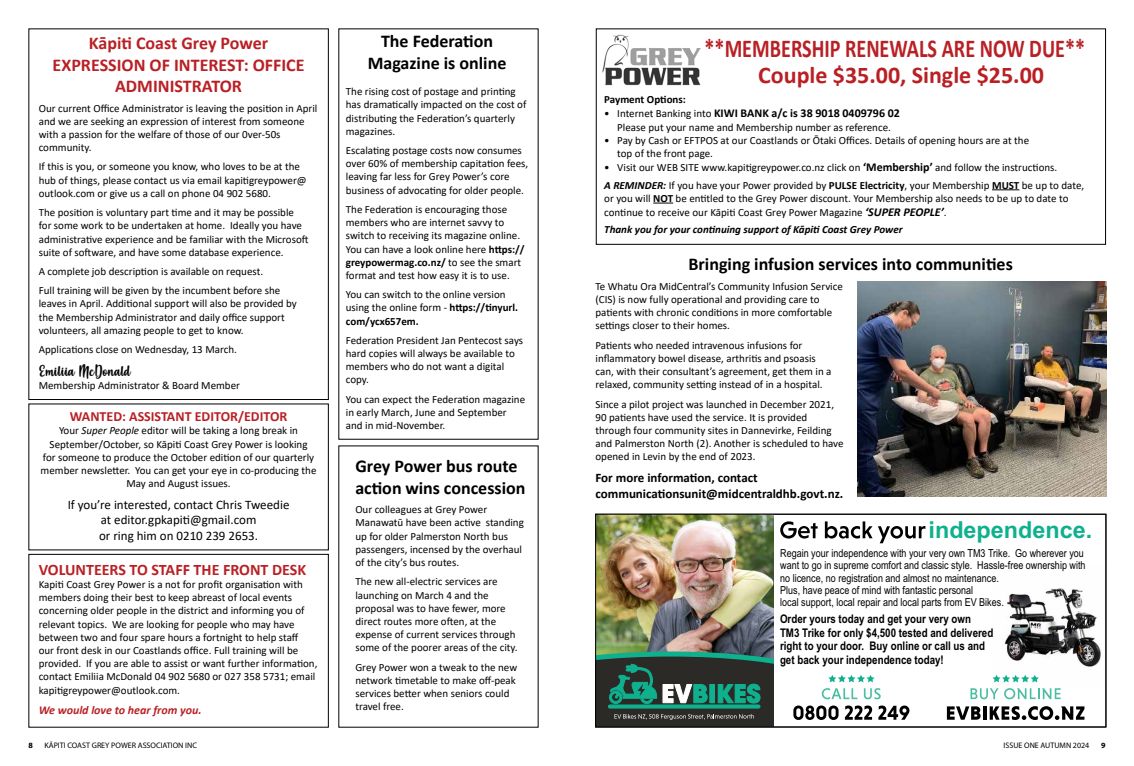
<style>
.page{position:relative;width:1134px;height:766px;background:#fff}
.page>*{position:absolute;margin:0;border:0;box-sizing:border-box;transform-origin:0 0}
.t1{font:700 25.8px "Calibri";color:#b92025;scale:.78 1}
.t2{font:700 24px "Calibri";color:#b92025}
.t3{font:700 23.4px "Arial";color:#0fb08e}
.t4{font:700 18px/21.6px "Calibri";color:#000;text-align:center}
.t5{font:700 18px/21.6px "Calibri";color:#b92025;text-align:center}
.t6{font:700 16px "Calibri";color:#b92025}
.t7{font:700 14px "Calibri";color:#b92025}
.t8{font:14px "Misses";color:#000}
.t9{font:13px/15.6px "Calibri";color:#000;text-align:center}
.t10{font:700 13px/15.6px "Calibri";color:#000}
.t11{font:700 12px "Calibri";color:#000}
.t12{font:italic 700 12px "Calibri";color:#b92025}
.t13{font:700 11.9px/13.6px "Arial Narrow";color:#000}
.t14{font:11px/13.2px "Calibri";color:#000}
.t15{font:11px/12.5px "Arial Narrow";color:#000}
.t16{font:italic 700 11px "Calibri";color:#000}
.t17{font:700 11px "Calibri";color:#000}
.t18{font:8px "Myriad Pro";color:#000}
.t19{font:700 8px "Myriad Pro";color:#000}
.s1{font-style:italic}
.s2{font-weight:700}
.s3{font-weight:400;font-size:11px}
.s4{font-weight:700;font-size:12px}
.s5{font-weight:700;font-style:italic}
.s6{font-weight:700;font-style:italic;font-size:12px}
</style>
<div class="page">
<img style="left:994px;top:588px;width:107px;height:95px">
<svg style="left:780px;top:521px;width:38px;height:17px"></svg>
<svg style="left:825px;top:521px;width:47px;height:17px"></svg>
<svg style="left:878px;top:526px;width:47px;height:17px"></svg>
<svg style="left:828px;top:675px;width:46px;height:7px"></svg>
<svg style="left:822px;top:688px;width:35px;height:11px"></svg>
<svg style="left:864px;top:688px;width:17px;height:11px"></svg>
<svg style="left:793px;top:705px;width:45px;height:14px"></svg>
<svg style="left:845px;top:705px;width:27px;height:14px"></svg>
<svg style="left:878px;top:705px;width:31px;height:14px"></svg>
<svg style="left:992px;top:674px;width:47px;height:8px"></svg>
<svg style="left:970px;top:688px;width:28px;height:11px"></svg>
<svg style="left:1004px;top:688px;width:57px;height:11px"></svg>
<svg style="left:947px;top:706px;width:137px;height:13px"></svg>
<img style="left:597px;top:515px;width:176px;height:133px">
<svg style="left:597px;top:648px;width:176px;height:77px;background:#31584c"></svg>
<div style="left:595px;top:513px;width:511px;height:214px;border:1px solid #000"></div>
<div style="left:28px;top:28px;width:301px;height:372px;border:1px solid #000"></div>
<div style="left:28px;top:553px;width:301px;height:174px;border:1px solid #000"></div>
<img style="left:858px;top:281px;width:248px;height:215px">
<img style="left:602px;top:34px;width:99px;height:52px">
<svg style="left:992px;top:189px;width:27px;height:1px"></svg>
<svg style="left:653px;top:203px;width:20px;height:1px"></svg>
<div style="left:596px;top:28px;width:510px;height:217px;border:1px solid #000"></div>
<h3 class="t5" style="left:53px;top:32px;width:253px">Kāpiti Coast Grey Power<br>EXPRESSION OF INTEREST: OFFICE<br>ADMINISTRATOR</h3>
<p class="t14" style="left:39px;top:101px;width:280px">Our current Office Administrator is leaving the position in April and we are seeking an expression of interest from someone with a passion for the welfare of those of our 0ver-50s community.</p>
<p class="t14" style="left:39px;top:160px;width:270px">If this is you, or someone you know, who loves to be at the hub of things, please contact us via email kapitigreypower@ outlook.com or give us a call on phone 04 902 5680.</p>
<p class="t14" style="left:39px;top:205px;width:271px">The position is voluntary part time and it may be possible for some work to be undertaken at home. Ideally you have administrative experience and be familiar with the Microsoft suite of software, and have some database experience.</p>
<p class="t14" style="left:39px;top:261px;width:243px;line-height:19.2px">A complete job description is available on request.<br>Full training will be given by the incumbent before she</p>
<p class="t14" style="left:39px;top:297px;width:260px">leaves in April. Additional support will also be provided by the Membership Administrator and daily office support volunteers, all amazing people to get to know.</p>
<p class="t14" style="left:39px;top:342px;width:200px">Applications close on Wednesday, 13 March.</p>
<p class="t8" style="left:39px;top:361px;width:94px">Emiliia McDonald</p>
<p class="t14" style="left:39px;top:378px;width:203px">Membership Administrator &amp; Board Member</p>
<p class="t7" style="left:70px;top:406px;width:219px">WANTED: ASSISTANT EDITOR/EDITOR</p>
<p class="t14" style="left:41px;top:424px;width:277px;text-align:center">Your <span class="s1">Super People</span> editor will be taking a long break in September/October, so Kāpiti Coast Grey Power is looking<br>for someone to produce the October edition of our quarterly member newsletter. You can get your eye in co-producing the May and August issues.</p>
<p class="t9" style="left:68px;top:496px;width:223px">If you’re interested, contact Chris Tweedie at editor.gpkapiti@gmail.com<br>or ring him on 0210 239 2653.</p>
<h3 class="t6" style="left:39px;top:558px;width:269px">VOLUNTEERS TO STAFF THE FRONT DESK</h3>
<p class="t14" style="left:39px;top:577px;width:280px">Kapiti Coast Grey Power is a not for profit organisation with members doing their best to keep abreast of local events concerning older people in the district and informing you of relevant topics. We are looking for people who may have between two and four spare hours a fortnight to help staff<br>our front desk in our Coastlands office. Full training will be provided. If you are able to assist or want further information, contact Emiliia McDonald 04 902 5680 or 027 358 5731; email kapitigreypower@outlook.com.</p>
<p class="t12" style="left:39px;top:701px;width:164px">We would love to hear from you.</p>
<h3 class="t4" style="left:368px;top:30px;width:140px">The Federation<br>Magazine is online</h3>
<p class="t14" style="left:346px;top:85px;width:182px">The rising cost of postage and printing has dramatically impacted on the cost of distributing the Federation’s quarterly magazines.</p>
<p class="t14" style="left:346px;top:143px;width:184px">Escalating postage costs now consumes over 60% of membership capitation fees, leaving far less for Grey Power’s core business of advocating for older people.</p>
<p class="t14" style="left:346px;top:202px;width:180px">The Federation is encouraging those members who are internet savvy to switch to receiving its magazine online.<br>You can have a look online here <span class="s2">https:// greypowermag.co.nz/</span> to see the smart format and test how easy it is to use.</p>
<p class="t14" style="left:346px;top:287px;width:174px">You can switch to the online version using the online form - <span class="s2">https://tinyurl. com/ycx657em.</span></p>
<p class="t14" style="left:346px;top:333px;width:179px">Federation President Jan Pentecost says hard copies will always be available to members who do not want a digital copy.</p>
<p class="t14" style="left:346px;top:392px;width:181px">You can expect the Federation magazine in early March, June and September and in mid-November.</p>
<h3 class="t4" style="left:355px;top:455px;width:172px;text-align:left">Grey Power bus route action wins concession</h3>
<p class="t14" style="left:355px;top:502px;width:170px">Our colleagues at Grey Power<br>Manawatū have been active standing up for older Palmerston North bus passengers, incensed by the overhaul of the city’s bus routes.</p>
<p class="t14" style="left:355px;top:574px;width:164px">The new all-electric services are launching on March 4 and the proposal was to have fewer, more direct routes more often, at the expense of current services through some of the poorer areas of the city.</p>
<p class="t14" style="left:355px;top:660px;width:163px">Grey Power won a tweak to the new network timetable to make off-peak services better when seniors could travel free.</p>
<h1 class="t1" style="left:704px;top:30px;width:489px">**MEMBERSHIP RENEWALS ARE NOW DUE**</h1>
<h2 class="t2" style="left:758px;top:58px;width:287px">Couple $35.00, Single $25.00</h2>
<p class="t17" style="left:604px;top:91px;width:83px">Payment Options:</p>
<p class="t11" style="left:604px;top:105px;width:297px"><span class="s3">• Internet Banking into</span> KIWI BANK a/c is 38 9018 0409796 02</p>
<p class="t14" style="left:617px;top:120px;width:275px">Please put your name and Membership number as reference.</p>
<p class="t14" style="left:617px;top:133px;width:413px;text-indent:-13px">• Pay by Cash or EFTPOS at our Coastlands or Ōtaki Offices. Details of opening hours are at the top of the front page.</p>
<p class="t14" style="left:604px;top:159px;width:481px;line-height:17.2px">• Visit our WEB SITE www.kapitigreypower.co.nz click on <span class="s4">‘Membership’</span> and follow the instructions.<br><span class="s5">A REMINDER:</span> If you have your Power provided by <span class="s2">PULSE Electricity</span>, your Membership <span class="s2">MUST</span> be up to date,</p>
<p class="t14" style="left:604px;top:191px;width:466px;line-height:14.4px">or you will <span class="s2">NOT</span> be entitled to the Grey Power discount. Your Membership also needs to be up to date to continue to receive our Kāpiti Coast Grey Power Magazine <span class="s6">‘SUPER PEOPLE’</span>.</p>
<p class="t16" style="left:604px;top:222px;width:300px">Thank you for your continuing support of Kāpiti Coast Grey Power</p>
<h3 class="t4" style="left:688px;top:253px;width:326px">Bringing infusion services into communities</h3>
<p class="t14" style="left:595px;top:279px;width:249px">Te Whatu Ora MidCentral’s Community Infusion Service (CIS) is now fully operational and providing care to patients with chronic conditions in more comfortable settings closer to their homes.</p>
<p class="t14" style="left:595px;top:338px;width:238px">Patients who needed intravenous infusions for inflammatory bowel disease, arthritis and psoasis can, with their consultant’s agreement, get them in a relaxed, community setting instead of in a hospital.</p>
<p class="t14" style="left:595px;top:397px;width:250px">Since a pilot project was launched in December 2021, 90 patients have used the service. It is provided through four community sites in Dannevirke, Feilding and Palmerston North (2). Another is scheduled to have opened in Levin by the end of 2023.</p>
<p class="t10" style="left:595px;top:469px;width:249px">For more information, contact communicationsunit@midcentraldhb.govt.nz.</p>
<h3 class="t3" style="left:928px;top:513px;width:165px">independence.</h3>
<p class="t15" style="left:780px;top:546px;width:307px">Regain your independence with your very own TM3 Trike. Go wherever you want to go in supreme comfort and classic style. Hassle-free ownership with no licence, no registration and almost no maintenance.<br>Plus, have peace of mind with fantastic personal<br>local support, local repair and local parts from EV Bikes.</p>
<p class="t13" style="left:780px;top:611px;width:215px">Order yours today and get your very own TM3 Trike for only $4,500 tested and delivered right to your door. Buy online or call us and get back your independence today!</p>
<p class="t19" style="left:28px;top:739px;width:6px">8</p>
<p class="t18" style="left:44px;top:739px;width:154px">KĀPITI COAST GREY POWER ASSOCIATION INC</p>
<p class="t18" style="left:1003px;top:739px;width:87px">ISSUE ONE AUTUMN 2024</p>
<p class="t19" style="left:1101px;top:739px;width:6px">9</p>
</div>
